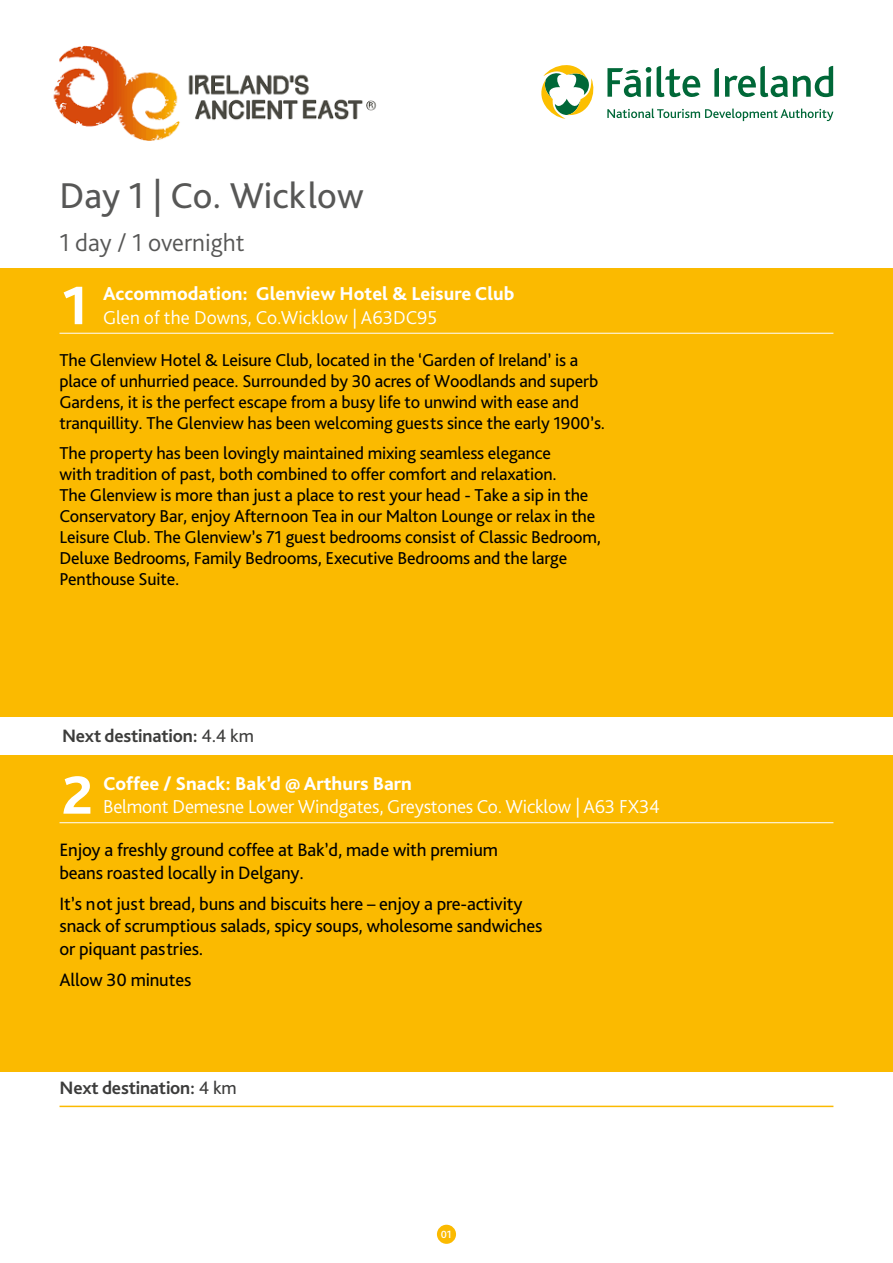
<style>
.page{position:relative;width:893px;height:1263px;background:#fff}
.page>*{position:absolute;margin:0;border:0;box-sizing:border-box;transform-origin:0 0}
.t1{font:800 56.4px "Bliss Pro";color:#fff}
.t2{font:37.5px "Bliss Pro";color:#575756}
.t3{font:300 25.5px "Bliss Pro";color:#575756}
.t4{font:300 19.5px "Bliss Pro";letter-spacing:-.01em;color:#fff}
.t5{font:800 19.5px "Bliss Pro";color:#fff}
.t6{font:18.75px/22.5px "Bliss Pro";letter-spacing:-.01em;color:#000}
.t7{font:700 18.75px "Bliss Pro";letter-spacing:-.01em;color:#3c3c3b}
.t8{font:18px/21px "Bliss Pro";letter-spacing:-.01em;color:#000}
.t9{font:500 10.95px "Bliss Pro";color:#fff}
.s1{font-weight:400}
</style>
<div class="page">
<div style="left:437px;top:1225px;width:19px;height:19px;background:#fbba00;border-radius:50%"></div>
<img style="left:53px;top:45px;width:324px;height:96px">
<svg style="left:541px;top:65px;width:53px;height:54px"></svg>
<svg style="left:607px;top:67px;width:44px;height:30px"></svg>
<svg style="left:714px;top:68px;width:5px;height:29px"></svg>
<svg style="left:657px;top:66px;width:43px;height:31px"></svg>
<svg style="left:725px;top:66px;width:108px;height:31px"></svg>
<svg style="left:607px;top:109px;width:226px;height:12px"></svg>
<hr style="left:60px;top:1106px;width:773px;height:1px;background:#fbba00">
<div style="left:0;top:268px;width:893px;height:448px;background:#fbba00"></div>
<div style="left:0;top:755px;width:893px;height:316px;background:#fbba00"></div>
<hr style="left:60px;top:333px;width:773px;height:1px;background:#fff">
<hr style="left:60px;top:822px;width:773px;height:1px;background:#fff">
<h2 class="t2" style="left:60px;top:172px;width:306px">Day 1 | Co. Wicklow</h2>
<h3 class="t3" style="left:60px;top:227px;width:187px">1 day / 1 overnight</h3>
<h1 class="t1" style="left:62px;top:270px;width:27px">1</h1>
<p class="t5" style="left:103px;top:282px;width:413px">Accommodation: Glenview Hotel &amp; Leisure Club</p>
<p class="t4" style="left:103px;top:305px;width:336px">Glen of the Downs, Co.Wicklow | A63DC95</p>
<p class="t8" style="left:60px;top:349px;width:547px">The Glenview Hotel &amp; Leisure Club, located in the ‘Garden of Ireland’ is a place of unhurried peace. Surrounded by 30 acres of Woodlands and superb Gardens, it is the perfect escape from a busy life to unwind with ease and tranquillity. The Glenview has been welcoming guests since the early 1900’s.</p>
<p class="t8" style="left:60px;top:442px;width:543px">The property has been lovingly maintained mixing seamless elegance<br>with tradition of past, both combined to offer comfort and relaxation.<br>The Glenview is more than just a place to rest your head - Take a sip in the Conservatory Bar, enjoy Afternoon Tea in our Malton Lounge or relax in the Leisure Club. The Glenview’s 71 guest bedrooms consist of Classic Bedroom, Deluxe Bedrooms, Family Bedrooms, Executive Bedrooms and the large Penthouse Suite.</p>
<p class="t7" style="left:62px;top:724px;width:193px">Next destination: <span class="s1">4.4 km</span></p>
<p class="t5" style="left:103px;top:771px;width:310px">Coffee / Snack: Bak’d @ Arthurs Barn</p>
<p class="t4" style="left:103px;top:795px;width:558px">Belmont Demesne Lower Windgates, Greystones Co. Wicklow | A63 FX34</p>
<h1 class="t1" style="left:62px;top:760px;width:32px">2</h1>
<p class="t6" style="left:60px;top:838px;width:440px">Enjoy a freshly ground coffee at Bak’d, made with premium beans roasted locally in Delgany.</p>
<p class="t6" style="left:60px;top:891px;width:484px">It’s not just bread, buns and biscuits here – enjoy a pre-activity snack of scrumptious salads, spicy soups, wholesome sandwiches or piquant pastries.</p>
<p class="t6" style="left:60px;top:967px;width:133px">Allow 30 minutes</p>
<p class="t7" style="left:60px;top:1076px;width:179px">Next destination: <span class="s1">4 km</span></p>
<p class="t9" style="left:441px;top:1227px;width:12px">01</p>
</div>
